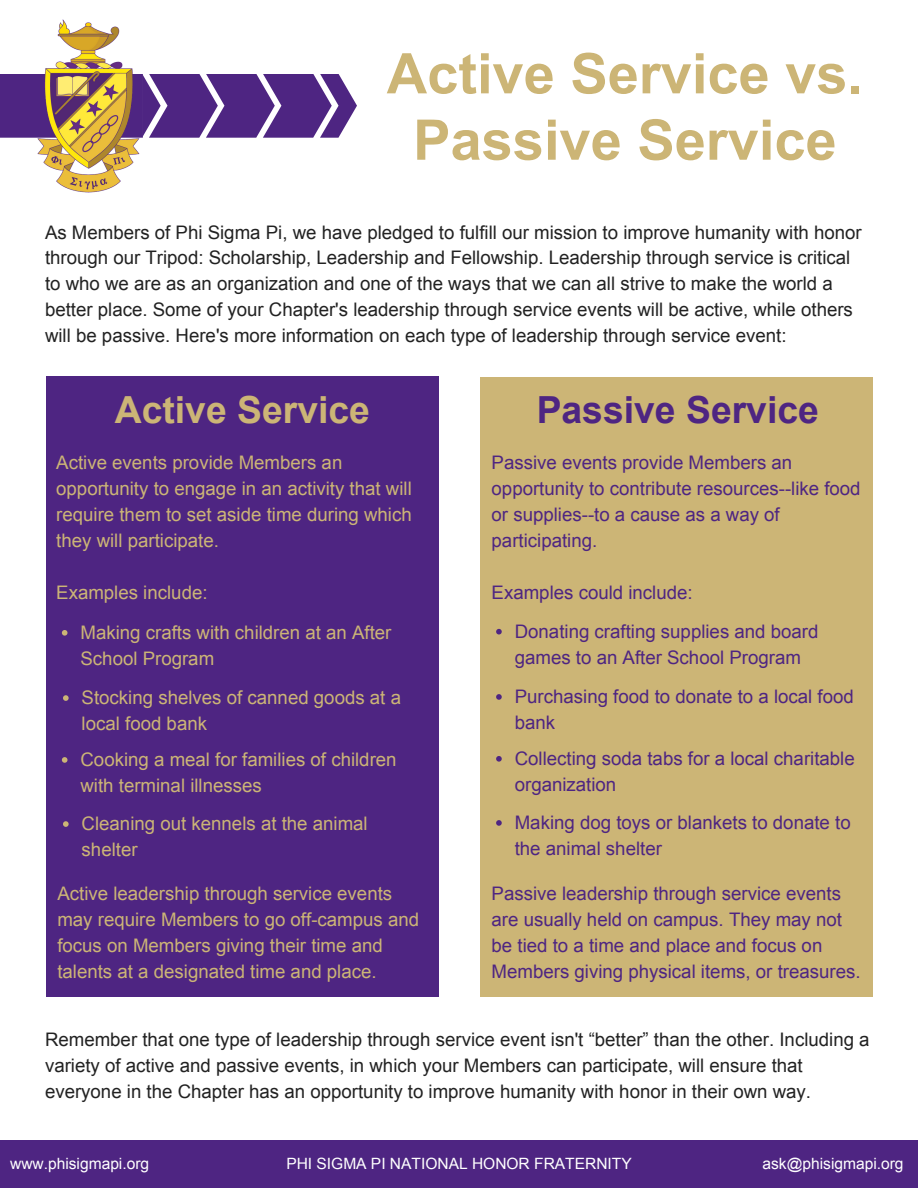
<style>
.page{position:relative;width:918px;height:1188px;background:#fff}
.page>*{position:absolute;margin:0;border:0;box-sizing:border-box;transform-origin:0 0}
.t1{font:700 55.95px/66.3px "Arial";color:#ccb576;text-align:center}
.t2{font:700 37.35px "Arial";color:#4e2582}
.t3{font:700 37.35px "Arial";color:#ccb576}
.t4{font:18.75px/25.8px "Arial";color:#222}
.t5{font:18.75px/25.8px "Arial";color:#4e2582}
.t6{font:18.75px/25.8px "Arial";color:#ccb576}
.t7{font:15.6px "Arial";color:#fff}
</style>
<div class="page">
<svg style="left:0;top:74px;width:357px;height:64px;background:#684594"></svg>
<img style="left:10px;top:19px;width:157px;height:174px">
<div style="left:0;top:1141px;width:918px;height:47px;background:#4e2582"></div>
<div style="left:46px;top:376px;width:393px;height:621px;background:#4e2582"></div>
<div style="left:480px;top:377px;width:393px;height:620px;background:#ccb576"></div>
<svg style="left:62px;top:630px;width:6px;height:6px"></svg>
<svg style="left:63px;top:695px;width:6px;height:6px"></svg>
<svg style="left:62px;top:757px;width:6px;height:6px"></svg>
<svg style="left:63px;top:821px;width:6px;height:6px"></svg>
<svg style="left:496px;top:629px;width:6px;height:5px"></svg>
<svg style="left:496px;top:694px;width:6px;height:6px"></svg>
<svg style="left:496px;top:756px;width:6px;height:6px"></svg>
<svg style="left:496px;top:820px;width:6px;height:6px"></svg>
<h1 class="t1" style="left:387px;top:41px;width:478px">Active Service vs.<br>Passive Service</h1>
<p class="t4" style="left:45px;top:219px;width:818px">As Members of Phi Sigma Pi, we have pledged to fulfill our mission to improve humanity with honor through our Tripod: Scholarship, Leadership and Fellowship. Leadership through service is critical to who we are as an organization and one of the ways that we can all strive to make the world a better place. Some of your Chapter's leadership through service events will be active, while others will be passive. Here's more information on each type of leadership through service event:</p>
<h2 class="t3" style="left:115px;top:389px;width:257px">Active Service</h2>
<h2 class="t2" style="left:537px;top:389px;width:284px">Passive Service</h2>
<p class="t6" style="left:56px;top:450px;width:357px">Active events provide Members an opportunity to engage in an activity that will require them to set aside time during which they will participate.</p>
<p class="t6" style="left:56px;top:579px;width:153px">Examples include:</p>
<p class="t6" style="left:81px;top:620px;width:312px">Making crafts with children at an After<br>School Program</p>
<p class="t6" style="left:82px;top:685px;width:321px">Stocking shelves of canned goods at a local food bank</p>
<p class="t6" style="left:81px;top:747px;width:318px">Cooking a meal for families of children with terminal illnesses</p>
<p class="t6" style="left:82px;top:811px;width:288px">Cleaning out kennels at the animal shelter</p>
<p class="t5" style="left:492px;top:450px;width:371px">Passive events provide Members an opportunity to contribute resources--like food or supplies--to a cause as a way of participating.</p>
<p class="t5" style="left:492px;top:579px;width:203px">Examples could include:</p>
<p class="t5" style="left:515px;top:618px;width:305px">Donating crafting supplies and board games to an After School Program</p>
<p class="t5" style="left:515px;top:684px;width:341px">Purchasing food to donate to a local food bank</p>
<p class="t5" style="left:515px;top:746px;width:342px">Collecting soda tabs for a local charitable organization</p>
<p class="t5" style="left:515px;top:810px;width:337px">Making dog toys or blankets to donate to the animal shelter</p>
<p class="t6" style="left:57px;top:881px;width:363px">Active leadership through service events may require Members to go off-campus and focus on Members giving their time and talents at a designated time and place.</p>
<p class="t5" style="left:492px;top:881px;width:370px">Passive leadership through service events are usually held on campus. They may not be tied to a time and place and focus on Members giving physical items, or treasures.</p>
<p class="t4" style="left:45px;top:1027px;width:826px">Remember that one type of leadership through service event isn't “better” than the other. Including a variety of active and passive events, in which your Members can participate, will ensure that everyone in the Chapter has an opportunity to improve humanity with honor in their own way.</p>
<p class="t7" style="left:10px;top:1155px;width:141px">www.phisigmapi.org</p>
<p class="t7" style="left:286px;top:1155px;width:347px">PHI SIGMA PI NATIONAL HONOR FRATERNITY</p>
<p class="t7" style="left:763px;top:1155px;width:143px">ask@phisigmapi.org</p>
</div>
